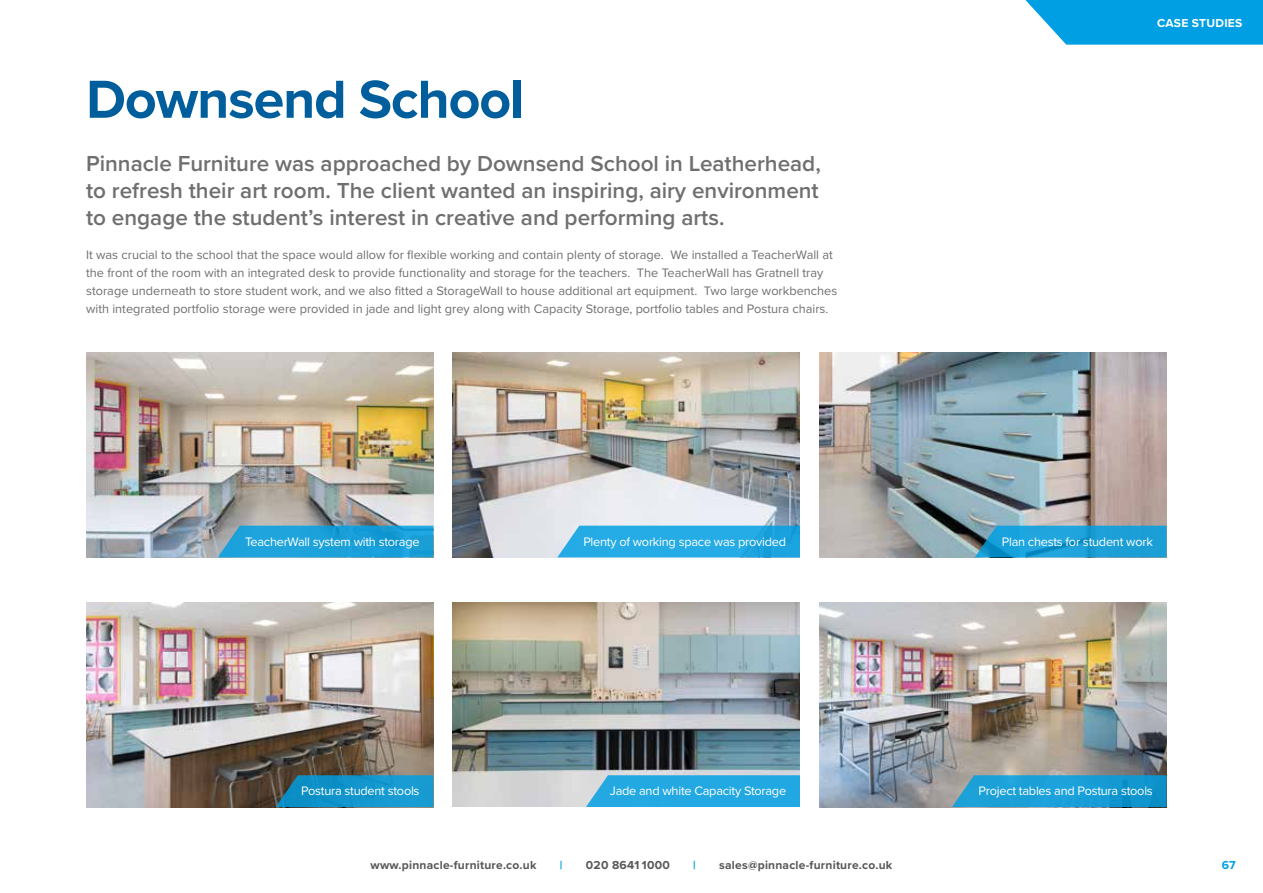
<style>
.page{position:relative;width:1263px;height:893px;background:#fff}
.page>*{position:absolute;margin:0;border:0;box-sizing:border-box;transform-origin:0 0}
.t1{font:700 55.5px "Proxima Nova";letter-spacing:-.02em;color:#005e9d}
.t2{font:600 22.5px/27px "Proxima Nova";color:#706f6f;text-align:justify}
.t3{font:12.75px/18px "Proxima Nova";color:#706f6f}
.t4{font:12.75px "Proxima Nova";letter-spacing:-.02em;color:#fff}
.t5{font:700 12px "Proxima Nova";letter-spacing:.02em;color:#575756}
.t6{font:700 12px "Proxima Nova";letter-spacing:.02em;color:#fff}
.t7{font:700 12px "Proxima Nova";color:#009fe3}
</style>
<div class="page">
<img style="left:453px;top:353px;width:347px;height:204px">
<img style="left:819px;top:353px;width:347px;height:204px">
<img style="left:86px;top:353px;width:347px;height:204px">
<img style="left:86px;top:603px;width:347px;height:204px">
<img style="left:819px;top:603px;width:347px;height:204px">
<img style="left:453px;top:603px;width:347px;height:204px">
<svg style="left:218px;top:526px;width:215px;height:31px;background:#20a0d7"></svg>
<svg style="left:557px;top:526px;width:243px;height:31px;background:#2babe4"></svg>
<svg style="left:975px;top:526px;width:191px;height:31px;background:#1d9cd2"></svg>
<svg style="left:276px;top:775px;width:157px;height:32px;background:#168fc1"></svg>
<svg style="left:586px;top:775px;width:214px;height:32px;background:#2daae1"></svg>
<svg style="left:952px;top:775px;width:214px;height:32px;background:#1f9cd1"></svg>
<svg style="left:1025px;top:0;width:238px;height:45px;background:#18a8e5"></svg>
<h1 class="t1" style="left:86px;top:58px;width:439px">Downsend School</h1>
<h2 class="t2" style="left:86px;top:149px;width:736px">Pinnacle Furniture was approached by Downsend School in Leatherhead, to refresh their art room. The client wanted an inspiring, airy environment to engage the student’s interest in creative and performing arts.</h2>
<p class="t3" style="left:86px;top:245px;width:753px">It was crucial to the school that the space would allow for flexible working and contain plenty of storage. We installed a TeacherWall at the front of the room with an integrated desk to provide functionality and storage for the teachers. The TeacherWall has Gratnell tray storage underneath to store student work, and we also fitted a StorageWall to house additional art equipment. Two large workbenches with integrated portfolio storage were provided in jade and light grey along with Capacity Storage, portfolio tables and Postura chairs.</p>
<p class="t6" style="left:1157px;top:14px;width:87px">CASE STUDIES</p>
<p class="t4" style="left:245px;top:532px;width:176px">TeacherWall system with storage</p>
<p class="t4" style="left:583px;top:532px;width:204px">Plenty of working space was provided</p>
<p class="t4" style="left:1002px;top:532px;width:153px">Plan chests for student work</p>
<p class="t4" style="left:301px;top:781px;width:120px">Postura student stools</p>
<p class="t4" style="left:610px;top:781px;width:178px">Jade and white Capacity Storage</p>
<p class="t4" style="left:978px;top:781px;width:176px">Project tables and Postura stools</p>
<p class="t5" style="left:371px;top:856px;width:167px">www.pinnacle-furniture.co.uk</p>
<p class="t7" style="left:560px;top:856px;width:4px">|</p>
<p class="t5" style="left:586px;top:856px;width:85px">020 8641 1000</p>
<p class="t7" style="left:693px;top:856px;width:4px">|</p>
<p class="t5" style="left:719px;top:856px;width:175px">sales@pinnacle-furniture.co.uk</p>
<p class="t7" style="left:1222px;top:856px;width:15px">67</p>
</div>
